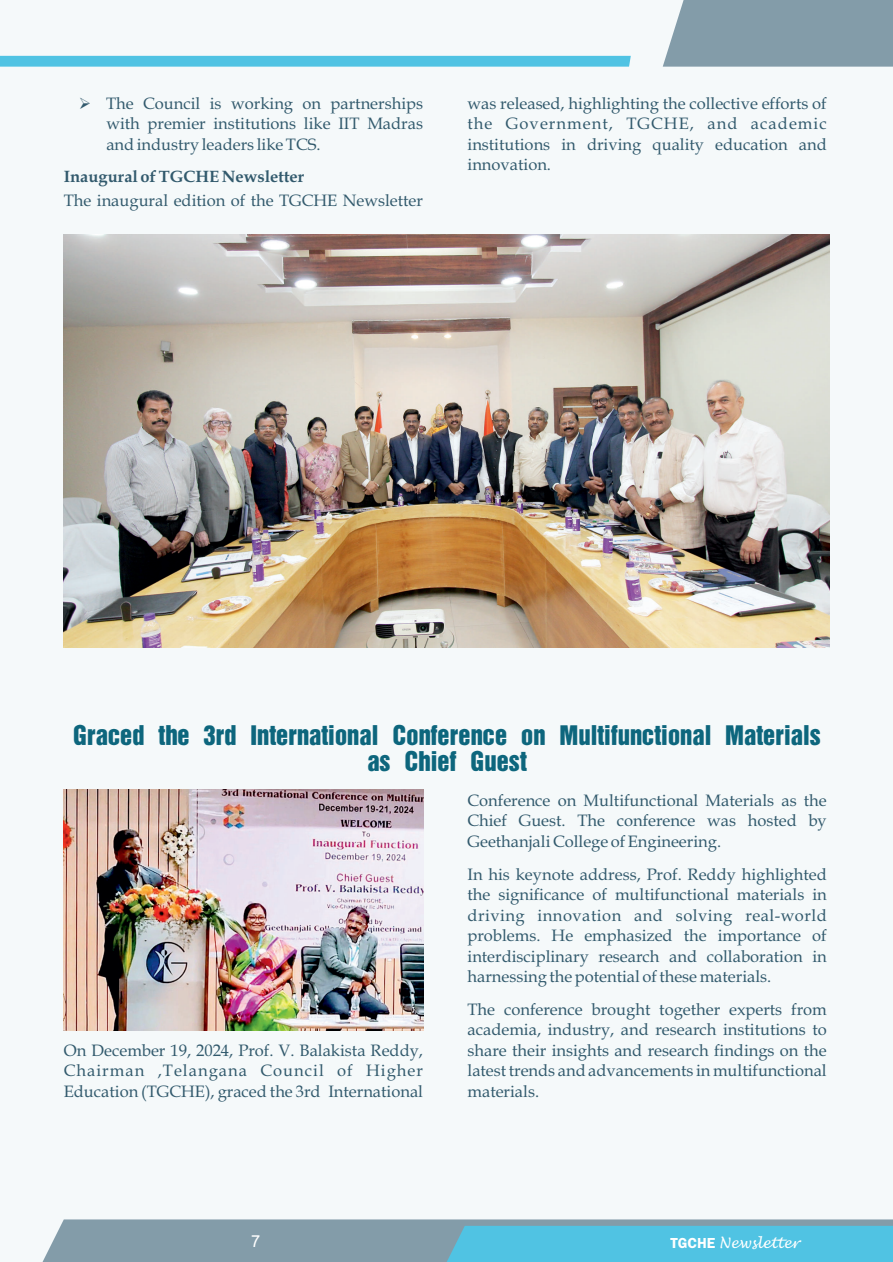
<style>
.page{position:relative;width:893px;height:1262px;background:#fff}
.page>*{position:absolute;margin:0;border:0;box-sizing:border-box;transform-origin:0 0}
.t1{font:27px/26px "Helvetica Roman Semi B";color:#0d667d;text-align:center}
.t2{font:16.5px/20.5px "Book Antiqua";color:#325a6d;text-align:justify}
.t3{font:700 16.5px "Book Antiqua";color:#325a6d}
.t4{font:16.5px "Arial";color:#fff}
.t5{font:italic 14.25px "Lucida Handwriting";color:#fff}
.s1{font-family:"Franklin Gothic";font-weight:600;font-style:normal;font-size:15px}
</style>
<div class="page">
<div style="left:0;top:0;width:892px;height:1261px;background:#f5f9fa"></div>
<svg style="left:43px;top:1219px;width:849px;height:42px;background:#6faec3"></svg>
<div style="left:662px;top:0;width:230px;height:67px;background:#839ca9"></div>
<svg style="left:0;top:56px;width:630px;height:11px;background:#55c4e3"></svg>
<img style="left:64px;top:235px;width:765px;height:412px">
<img style="left:64px;top:790px;width:359px;height:240px">
<p class="t2" style="left:106px;top:95px;width:318px">The Council is working on partnerships with premier institutions like IIT Madras and industry leaders like TCS.</p>
<p class="t2" style="left:64px;top:192px;width:361px">The inaugural edition of the TGCHE Newsletter</p>
<p class="t3" style="left:64px;top:170px;width:242px">Inaugural of TGCHE Newsletter</p>
<p class="t2" style="left:467px;top:95px;width:361px">was released, highlighting the collective efforts of the Government, TGCHE, and academic institutions in driving quality education and innovation.</p>
<h1 class="t1" style="left:73px;top:723px;width:749px">Graced the 3rd International Conference on Multifunctional Materials as Chief Guest</h1>
<p class="t2" style="left:64px;top:1042px;width:361px">On December 19, 2024, Prof. V. Balakista Reddy, Chairman ,Telangana Council of Higher Education (TGCHE), graced the 3rd International</p>
<p class="t2" style="left:467px;top:791px;width:361px">Conference on Multifunctional Materials as the Chief Guest. The conference was hosted by Geethanjali College of Engineering.</p>
<p class="t2" style="left:467px;top:865px;width:361px">In his keynote address, Prof. Reddy highlighted the significance of multifunctional materials in driving innovation and solving real-world problems. He emphasized the importance of interdisciplinary research and collaboration in harnessing the potential of these materials.</p>
<p class="t2" style="left:467px;top:1001px;width:361px">The conference brought together experts from academia, industry, and research institutions to share their insights and research findings on the latest trends and advancements in multifunctional materials.</p>
<p class="t4" style="left:251px;top:1231px;width:11px">7</p>
<p class="t5" style="left:670px;top:1235px;width:130px"><span class="s1">TGCHE</span> Newsletter</p>
</div>
